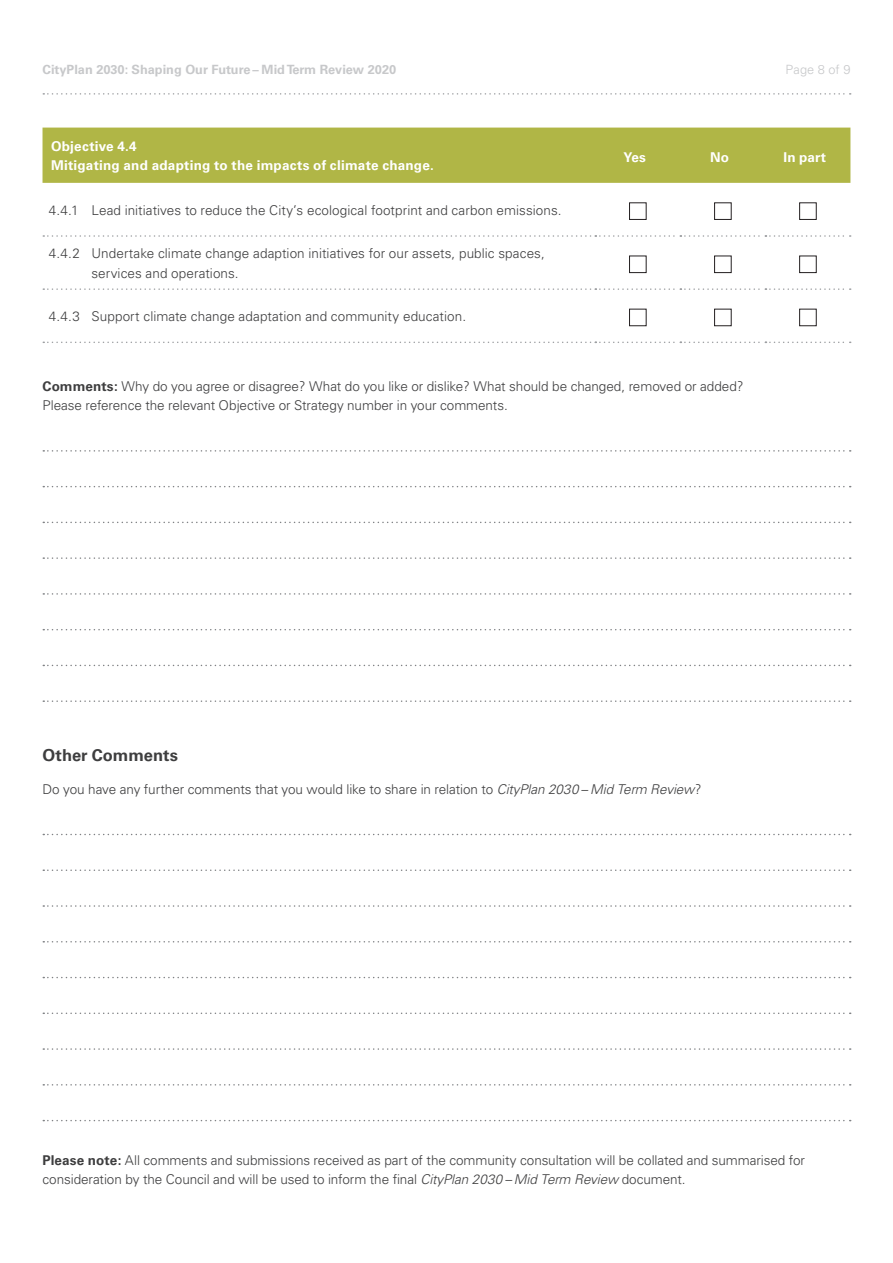
<style>
.page{position:relative;width:893px;height:1263px;background:#fff}
.page>*{position:absolute;margin:0;border:0;box-sizing:border-box;transform-origin:0 0}
.Sub_heading{font:700 16.5px "Univers";color:#3e3e3f}
.Body_Copy{font:300 13.5px/19.5px "Univers";letter-spacing:-.005em;color:#3e3e3f}
.Table_Body_Copy{font:300 13.5px/19.5px "Univers";letter-spacing:.005em;color:#3e3e3f}
.Table_Header{font:700 13.5px/19.5px "Univers";letter-spacing:.015em;color:#fff}
.t1{font:700 12.75px "Univers";color:#c7c8ca}
.t2{font:300 12.75px "Univers";letter-spacing:.01em;color:#c7c8ca}
.s1{font-weight:700}
.s2{font-style:italic}
</style>
<div class="page">
<svg style="left:43px;top:93px;width:808px;height:2px"></svg>
<svg style="left:43px;top:450px;width:808px;height:2px"></svg>
<svg style="left:43px;top:486px;width:808px;height:1px"></svg>
<svg style="left:43px;top:522px;width:808px;height:1px"></svg>
<svg style="left:43px;top:557px;width:808px;height:2px"></svg>
<svg style="left:43px;top:593px;width:808px;height:2px"></svg>
<svg style="left:43px;top:629px;width:808px;height:1px"></svg>
<svg style="left:43px;top:665px;width:808px;height:1px"></svg>
<svg style="left:43px;top:700px;width:808px;height:2px"></svg>
<svg style="left:43px;top:834px;width:808px;height:1px"></svg>
<svg style="left:43px;top:869px;width:808px;height:2px"></svg>
<svg style="left:43px;top:905px;width:808px;height:2px"></svg>
<svg style="left:43px;top:941px;width:808px;height:1px"></svg>
<svg style="left:43px;top:977px;width:808px;height:1px"></svg>
<svg style="left:43px;top:1012px;width:808px;height:2px"></svg>
<svg style="left:43px;top:1048px;width:808px;height:2px"></svg>
<svg style="left:43px;top:1084px;width:808px;height:1px"></svg>
<svg style="left:43px;top:1120px;width:808px;height:1px"></svg>
<div style="left:43px;top:128px;width:807px;height:55px;background:#b0b646"></div>
<svg style="left:43px;top:235px;width:808px;height:2px"></svg>
<svg style="left:43px;top:288px;width:808px;height:2px"></svg>
<svg style="left:43px;top:342px;width:808px;height:1px"></svg>
<div style="left:629px;top:203px;width:17px;height:17px;border:1px solid #231f20"></div>
<div style="left:714px;top:203px;width:17px;height:17px;border:1px solid #231f20"></div>
<div style="left:799px;top:203px;width:17px;height:17px;border:1px solid #231f20"></div>
<div style="left:629px;top:256px;width:17px;height:17px;border:1px solid #231f20"></div>
<div style="left:714px;top:256px;width:17px;height:17px;border:1px solid #231f20"></div>
<div style="left:799px;top:256px;width:17px;height:17px;border:1px solid #231f20"></div>
<div style="left:629px;top:309px;width:17px;height:17px;border:1px solid #231f20"></div>
<div style="left:714px;top:309px;width:17px;height:17px;border:1px solid #231f20"></div>
<div style="left:799px;top:309px;width:17px;height:17px;border:1px solid #231f20"></div>
<p class="t1" style="left:43px;top:62px;width:355px">CityPlan 2030: Shaping Our Future – Mid Term Review 2020</p>
<p class="t2" style="left:786px;top:61px;width:66px">Page 8 of 9</p>
<p class="Table_Header" style="left:51px;top:136px;width:384px">Objective 4.4<br>Mitigating and adapting to the impacts of climate change.</p>
<p class="Table_Header" style="left:623px;top:147px;width:24px">Yes</p>
<p class="Table_Header" style="left:710px;top:147px;width:20px">No</p>
<p class="Table_Header" style="left:783px;top:147px;width:44px">In part</p>
<p class="Table_Body_Copy" style="left:49px;top:200px;width:514px">4.4.1 Lead initiatives to reduce the City’s ecological footprint and carbon emissions.</p>
<p class="Table_Body_Copy" style="left:91px;top:244px;width:455px;text-indent:-43px">4.4.2 Undertake climate change adaption initiatives for our assets, public spaces, services and operations.</p>
<p class="Table_Body_Copy" style="left:49px;top:307px;width:419px">4.4.3 Support climate change adaptation and community education.</p>
<p class="Body_Copy" style="left:43px;top:376px;width:703px"><span class="s1">Comments:</span> Why do you agree or disagree? What do you like or dislike? What should be changed, removed or added?<br>Please reference the relevant Objective or Strategy number in your comments.</p>
<p class="Sub_heading" style="left:43px;top:746px;width:137px">Other Comments</p>
<p class="Body_Copy" style="left:43px;top:779px;width:661px">Do you have any further comments that you would like to share in relation to <span class="s2">CityPlan 2030 – Mid Term Review</span>?</p>
<p class="Body_Copy" style="left:43px;top:1150px;width:764px"><span class="s1">Please note:</span> All comments and submissions received as part of the community consultation will be collated and summarised for consideration by the Council and will be used to inform the final <span class="s2">CityPlan 2030 – Mid Term Review</span> document.</p>
</div>
